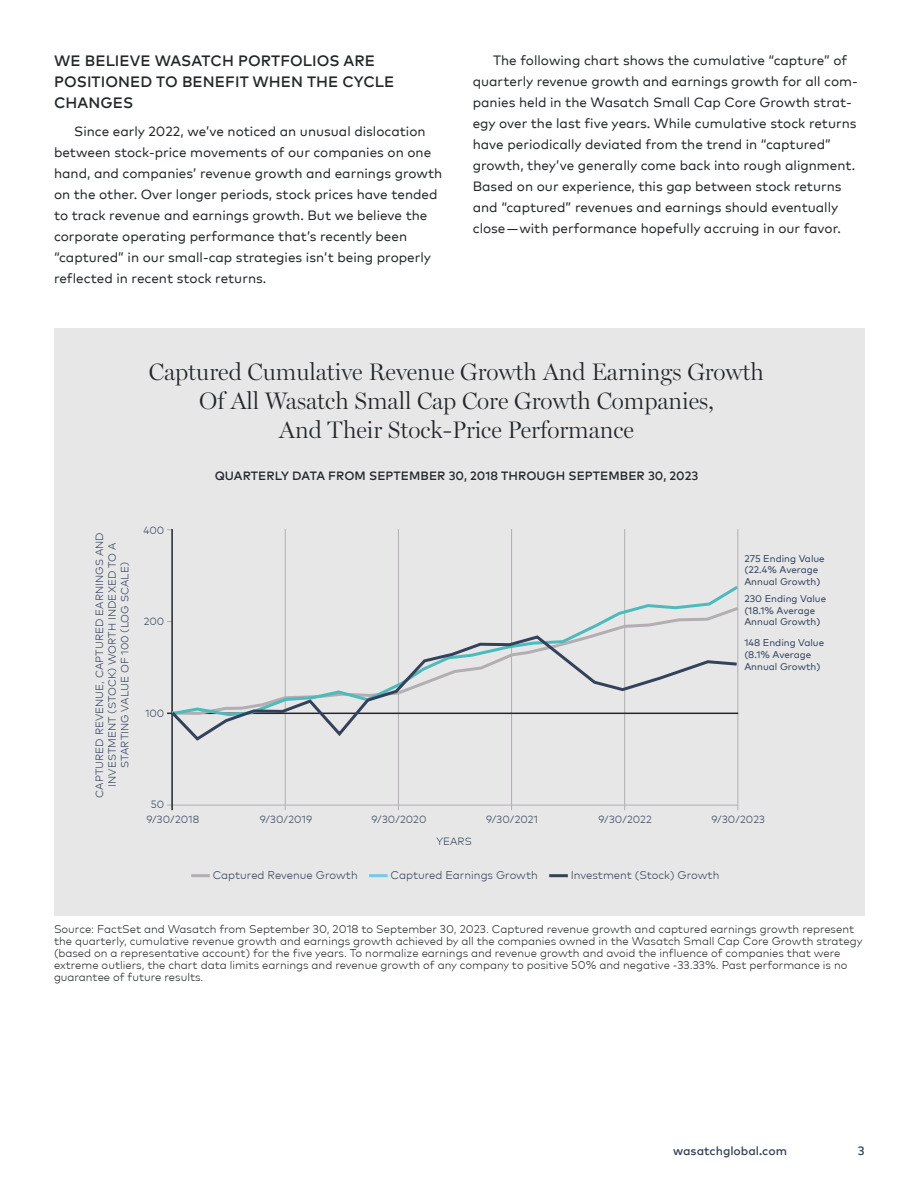
<style>
.page{position:relative;width:918px;height:1188px;background:#fff}
.page>*{position:absolute;margin:0;border:0;box-sizing:border-box;transform-origin:0 0}
.t1{font:300 24px/28.8px "Miller Display";color:#23272a;text-align:center}
.t2{font:500 15px/21px "Mark Pro";letter-spacing:.005em;color:#23272a}
.t3{font:13.5px/21px "Mark Pro";color:#23272a}
.t4{font:500 12px "Mark Pro";letter-spacing:.005em;color:#23272a}
.t5{font:500 12px "Mark Pro";color:#33415b}
.t6{font:300 11.25px/12px "Mark Pro";color:#23272a}
.t7{font:300 11.25px "Mark Pro";color:#33415b}
.t8{font:300 10.5px/12.6px "Mark Pro";letter-spacing:.005em;color:#33415b;text-align:center}
.t9{font:9.75px/11.7px "Mark Pro";color:#33415b}
</style>
<div class="page">
<div style="left:54px;top:328px;width:811px;height:588px;background:#e7e7e8"></div>
<hr style="left:191px;top:874px;width:19px;height:3px;background:#b2aeb1">
<hr style="left:369px;top:874px;width:19px;height:3px;background:#75cae3">
<hr style="left:549px;top:874px;width:19px;height:3px;background:#33415b">
<hr style="left:285px;top:529px;width:1px;height:281px;background:#b2aeb1">
<hr style="left:398px;top:529px;width:1px;height:281px;background:#b2aeb1">
<hr style="left:511px;top:529px;width:1px;height:281px;background:#b2aeb1">
<hr style="left:624px;top:529px;width:1px;height:281px;background:#b2aeb1">
<hr style="left:167px;top:805px;width:571px;height:1px;background:#b2aeb1">
<hr style="left:737px;top:529px;width:1px;height:281px;background:#b2aeb1">
<hr style="left:167px;top:713px;width:571px;height:1px;background:#23272a">
<hr style="left:171px;top:529px;width:2px;height:281px;background:#23272a">
<svg style="left:169px;top:583px;width:570px;height:51px"></svg>
<svg style="left:168px;top:634px;width:571px;height:109px"></svg>
<p class="t2" style="left:54px;top:49px;width:342px">WE BELIEVE WASATCH PORTFOLIOS ARE<br>POSITIONED TO BENEFIT WHEN THE CYCLE<br>CHANGES</p>
<p class="t3" style="left:54px;top:119px;width:390px;text-indent:20px">Since early 2022, we’ve noticed an unusual dislocation between stock-price movements of our companies on one hand, and companies’ revenue growth and earnings growth on the other. Over longer periods, stock prices have tended to track revenue and earnings growth. But we believe the corporate operating performance that’s recently been “captured” in our small-cap strategies isn’t being properly reflected in recent stock returns.</p>
<p class="t3" style="left:473px;top:48px;width:387px;text-indent:20px">The following chart shows the cumulative “capture” of quarterly revenue growth and earnings growth for all com&shy;panies held in the Wasatch Small Cap Core Growth strat&shy;egy over the last five years. While cumulative stock returns have periodically deviated from the trend in “captured” growth, they’ve generally come back into rough alignment.<br>Based on our experience, this gap between stock returns and “captured” revenues and earnings should eventually close—with performance hopefully accruing in our favor.</p>
<h1 class="t1" style="left:149px;top:357px;width:617px">Captured Cumulative Revenue Growth And Earnings Growth<br>Of All Wasatch Small Cap Core Growth Companies,<br>And Their Stock-Price Performance</h1>
<p class="t4" style="left:215px;top:467px;width:485px">QUARTERLY DATA FROM SEPTEMBER 30, 2018 THROUGH SEPTEMBER 30, 2023</p>
<p class="t8" style="left:92px;top:798px;width:267px;rotate:-90deg">CAPTURED REVENUE, CAPTURED EARNINGS AND<br>INVESTMENT (STOCK) WORTH INDEXED TO A<br>STARTING VALUE OF 100 (LOG SCALE)</p>
<p class="t8" style="left:143px;top:523px;width:22px">400</p>
<p class="t8" style="left:144px;top:614px;width:22px">200</p>
<p class="t8" style="left:145px;top:706px;width:21px">100</p>
<p class="t8" style="left:151px;top:797px;width:15px">50</p>
<p class="t8" style="left:146px;top:812px;width:54px">9/30/2018</p>
<p class="t8" style="left:260px;top:812px;width:54px">9/30/2019</p>
<p class="t8" style="left:372px;top:812px;width:56px">9/30/2020</p>
<p class="t8" style="left:486px;top:812px;width:54px">9/30/2021</p>
<p class="t8" style="left:599px;top:812px;width:55px">9/30/2022</p>
<p class="t8" style="left:436px;top:835px;width:37px">YEARS</p>
<p class="t9" style="left:744px;top:552px;width:82px">275 Ending Value (22.4% Average<br>Annual Growth)</p>
<p class="t9" style="left:744px;top:592px;width:83px">230 Ending Value (18.1% Average<br>Annual Growth)</p>
<p class="t9" style="left:744px;top:636px;width:81px">148 Ending Value (8.1% Average<br>Annual Growth)</p>
<p class="t8" style="left:712px;top:812px;width:55px">9/30/2023</p>
<p class="t7" style="left:213px;top:866px;width:146px">Captured Revenue Growth</p>
<p class="t7" style="left:391px;top:866px;width:149px">Captured Earnings Growth</p>
<p class="t7" style="left:571px;top:866px;width:150px">Investment (Stock) Growth</p>
<p class="t6" style="left:54px;top:922px;width:810px">Source: FactSet and Wasatch from September 30, 2018 to September 30, 2023. Captured revenue growth and captured earnings growth represent the quarterly, cumulative revenue growth and earnings growth achieved by all the companies owned in the Wasatch Small Cap Core Growth strategy (based on a representative account) for the five years. To normalize earnings and revenue growth and avoid the influence of companies that were extreme outliers, the chart data limits earnings and revenue growth of any company to positive 50% and negative -33.33%. Past performance is no guarantee of future results.</p>
<p class="t5" style="left:673px;top:1142px;width:115px">wasatchglobal.com</p>
<p class="t5" style="left:858px;top:1142px;width:8px">3</p>
</div>
